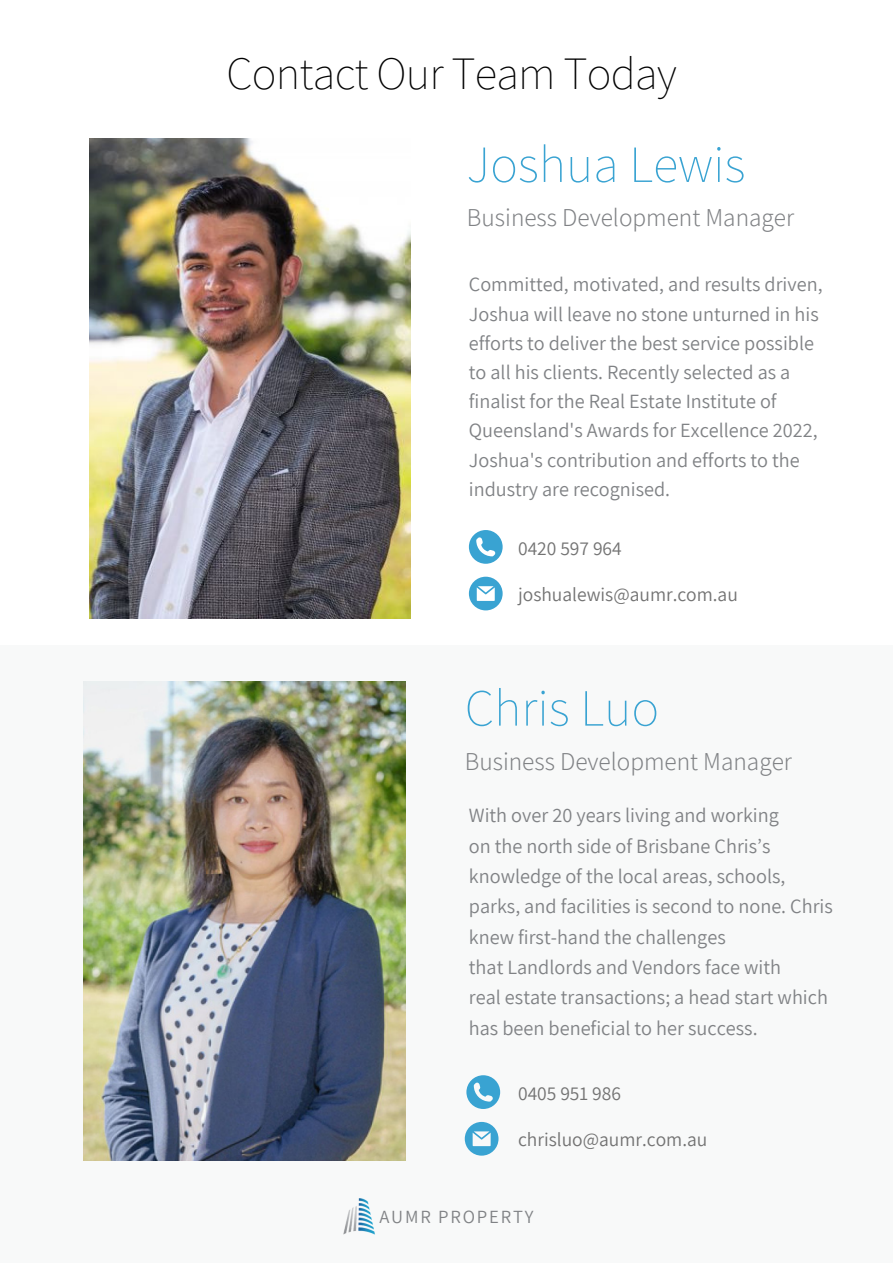
<style>
.page{position:relative;width:893px;height:1264px;background:#fff}
.page>*{position:absolute;margin:0;border:0;box-sizing:border-box;transform-origin:0 0}
.t1{font:200 52.05px "Assistant";color:#39a3d2}
.t2{font:200 46.5px "Assistant";letter-spacing:-.015em;color:#000}
.t3{font:300 25.2px "Assistant";color:#808285}
.t4{font:20.25px/29.2px "Assistant";color:#808285}
.t5{font:19.5px "Assistant";color:#737373}
.t6{font:18.6px "Assistant";letter-spacing:.1em;color:#808285}
</style>
<div class="page">
<img style="left:89px;top:139px;width:322px;height:479px">
<div style="left:0;top:645px;width:892px;height:617px;background:#f8f9f9"></div>
<img style="left:84px;top:681px;width:321px;height:479px">
<svg style="left:469px;top:576px;width:33px;height:34px"></svg>
<svg style="left:469px;top:530px;width:33px;height:33px"></svg>
<img style="left:343px;top:1198px;width:32px;height:37px">
<svg style="left:464px;top:1121px;width:34px;height:34px"></svg>
<svg style="left:466px;top:1075px;width:34px;height:33px"></svg>
<h2 class="t2" style="left:226px;top:41px;width:452px">Contact Our Team Today</h2>
<h1 class="t1" style="left:466px;top:129px;width:280px">Joshua Lewis</h1>
<p class="t3" style="left:467px;top:201px;width:329px">Business Development Manager</p>
<p class="t4" style="left:469px;top:269px;width:355px">Committed, motivated, and results driven, Joshua will leave no stone unturned in his efforts to deliver the best service possible to all his clients. Recently selected as a finalist for the Real Estate Institute of Queensland's Awards for Excellence 2022, Joshua's contribution and efforts to the industry are recognised.</p>
<p class="t5" style="left:518px;top:534px;width:105px">0420 597 964</p>
<p class="t5" style="left:518px;top:581px;width:221px">joshualewis@aumr.com.au</p>
<h1 class="t1" style="left:464px;top:672px;width:196px">Chris Luo</h1>
<p class="t3" style="left:464px;top:744px;width:329px">Business Development Manager</p>
<p class="t4" style="left:469px;top:799px;width:365px;line-height:30.3px">With over 20 years living and working<br>on the north side of Brisbane Chris’s knowledge of the local areas, schools, parks, and facilities is second to none. Chris knew first-hand the challenges<br>that Landlords and Vendors face with<br>real estate transactions; a head start which has been beneficial to her success.</p>
<p class="t5" style="left:518px;top:1079px;width:104px">0405 951 986</p>
<p class="t5" style="left:518px;top:1126px;width:191px">chrisluo@aumr.com.au</p>
<p class="t6" style="left:379px;top:1204px;width:156px">AUMR PROPERTY</p>
</div>
